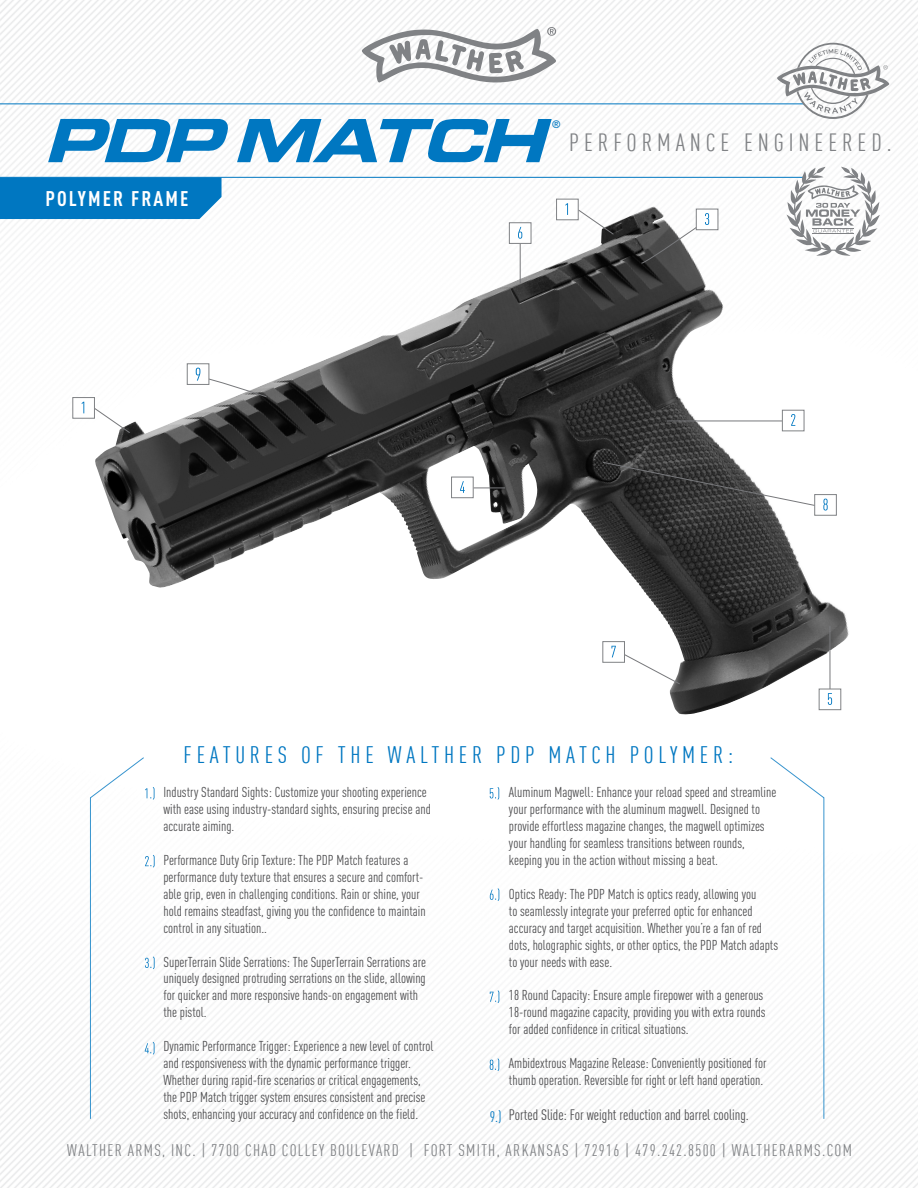
<style>
.page{position:relative;width:918px;height:1188px;background:#fff}
.page>*{position:absolute;margin:0;border:0;box-sizing:border-box;transform-origin:0 0}
.t1{font:italic 700 53.4px "Euro Technic Ext";color:#0077c1}
.t2{font:condensed 24.45px "DIN Offc Pro";letter-spacing:.2em;color:#808285}
.t3{font:condensed 23.4px "DIN Offc Pro";letter-spacing:.2em;color:#0077c1}
.t4{font:700 21px "DIN Cond";letter-spacing:.1em;color:#fff}
.t5{font:condensed 16.5px "DIN Offc Pro";letter-spacing:.08em;color:#808285}
.t6{font:15px "DIN Cond";color:#4d4d4f}
.t7{font:15px "DIN Cond";color:#0077c1}
.t8{font:14.1px/17px "DIN Cond";color:#4d4d4f}
.t9{font:10.5px "Eurostile LT Std Ex 2";color:#0077c1}
</style>
<div class="page">
<img style="left:0;top:0;width:918px;height:1188px">
<hr style="left:0;top:177px;width:804px;height:1px;background:#0077c1">
<hr style="left:0;top:103px;width:804px;height:1px;background:#0077c1">
<svg style="left:362px;top:27px;width:195px;height:58px"></svg>
<svg style="left:777px;top:43px;width:112px;height:76px"></svg>
<svg style="left:787px;top:167px;width:93px;height:89px"></svg>
<svg style="left:0;top:162px;width:222px;height:57px"></svg>
<hr style="left:90px;top:798px;width:1px;height:321px;background:#0077c1">
<hr style="left:824px;top:798px;width:1px;height:321px;background:#0077c1">
<svg style="left:770px;top:757px;width:55px;height:42px"></svg>
<svg style="left:89px;top:757px;width:66px;height:43px"></svg>
<svg style="left:145px;top:855px;width:10px;height:13px"></svg>
<svg style="left:145px;top:957px;width:10px;height:12px"></svg>
<svg style="left:145px;top:1042px;width:10px;height:13px"></svg>
<svg style="left:490px;top:787px;width:9px;height:13px"></svg>
<svg style="left:490px;top:888px;width:9px;height:13px"></svg>
<svg style="left:490px;top:990px;width:9px;height:13px"></svg>
<svg style="left:490px;top:1058px;width:9px;height:13px"></svg>
<img style="left:95px;top:206px;width:558px;height:382px">
<div style="left:782px;top:410px;width:22px;height:21px;background:#fff;border:1px solid #808285"></div>
<svg style="left:791px;top:414px;width:4px;height:12px"></svg>
<svg style="left:93px;top:407px;width:38px;height:27px"></svg>
<svg style="left:602px;top:461px;width:214px;height:45px"></svg>
<hr style="left:667px;top:421px;width:115px;height:1px;background:#77787b">
<hr style="left:520px;top:243px;width:1px;height:40px;background:#77787b">
<div style="left:451px;top:477px;width:23px;height:21px;background:#fff;border:1px solid #808285"></div>
<svg style="left:460px;top:481px;width:5px;height:12px"></svg>
<hr style="left:474px;top:487px;width:31px;height:1px;background:#77787b">
<div style="left:509px;top:222px;width:22px;height:22px;background:#fff;border:1px solid #808285"></div>
<svg style="left:518px;top:227px;width:4px;height:12px"></svg>
<div style="left:602px;top:641px;width:23px;height:22px;background:#fff;border:1px solid #808285"></div>
<svg style="left:611px;top:646px;width:70px;height:39px"></svg>
<div style="left:696px;top:209px;width:22px;height:21px;background:#fff;border:1px solid #808285"></div>
<svg style="left:641px;top:213px;width:68px;height:51px"></svg>
<div style="left:187px;top:363px;width:22px;height:22px;background:#fff;border:1px solid #808285"></div>
<div style="left:72px;top:397px;width:23px;height:22px;background:#fff;border:1px solid #808285"></div>
<svg style="left:82px;top:402px;width:2px;height:11px"></svg>
<svg style="left:577px;top:209px;width:38px;height:26px"></svg>
<div style="left:556px;top:199px;width:23px;height:21px;background:#fff;border:1px solid #808285"></div>
<svg style="left:565px;top:203px;width:3px;height:12px"></svg>
<hr style="left:830px;top:626px;width:1px;height:69px;background:#77787b">
<div style="left:819px;top:689px;width:22px;height:21px;background:#fff;border:1px solid #808285"></div>
<svg style="left:828px;top:693px;width:4px;height:12px"></svg>
<div style="left:814px;top:494px;width:23px;height:22px;background:#fff;border:1px solid #808285"></div>
<svg style="left:823px;top:499px;width:5px;height:12px"></svg>
<svg style="left:196px;top:368px;width:71px;height:30px"></svg>
<h1 class="t1" style="left:45px;top:102px;width:520px">PDP MATCH</h1>
<p class="t9" style="left:552px;top:117px;width:10px">®</p>
<h2 class="t2" style="left:569px;top:125px;width:324px">PERFORMANCE ENGINEERED.</h2>
<h3 class="t4" style="left:45px;top:186px;width:145px">POLYMER FRAME</h3>
<h3 class="t3" style="left:184px;top:738px;width:551px">FEATURES OF THE WALTHER PDP MATCH POLYMER:</h3>
<p class="t8" style="left:163px;top:783px;width:269px">Industry Standard Sights: Customize your shooting experience with ease using industry-standard sights, ensuring precise and accurate aiming.</p>
<p class="t8" style="left:163px;top:851px;width:264px">Performance Duty Grip Texture: The PDP Match features a performance duty texture that ensures a secure and comfort&shy;able grip, even in challenging conditions. Rain or shine, your hold remains steadfast, giving you the confidence to maintain control in any situation..</p>
<p class="t8" style="left:163px;top:953px;width:264px">SuperTerrain Slide Serrations: The SuperTerrain Serrations are uniquely designed protruding serrations on the slide, allowing for quicker and more responsive hands-on engagement with the pistol.</p>
<p class="t8" style="left:163px;top:1038px;width:272px">Dynamic Performance Trigger: Experience a new level of control and responsiveness with the dynamic performance trigger.<br>Whether during rapid-fire scenarios or critical engagements, the PDP Match trigger system ensures consistent and precise shots, enhancing your accuracy and confidence on the field.</p>
<p class="t7" style="left:490px;top:1108px;width:13px">9.)</p>
<p class="t8" style="left:509px;top:783px;width:269px">Aluminum Magwell: Enhance your reload speed and streamline your performance with the aluminum magwell. Designed to provide effortless magazine changes, the magwell optimizes your handling for seamless transitions between rounds, keeping you in the action without missing a beat.</p>
<p class="t8" style="left:509px;top:885px;width:271px">Optics Ready: The PDP Match is optics ready, allowing you<br>to seamlessly integrate your preferred optic for enhanced accuracy and target acquisition. Whether you’re a fan of red dots, holographic sights, or other optics, the PDP Match adapts to your needs with ease.</p>
<p class="t8" style="left:509px;top:987px;width:258px">18 Round Capacity: Ensure ample firepower with a generous<br>18-round magazine capacity, providing you with extra rounds for added confidence in critical situations.</p>
<p class="t8" style="left:509px;top:1055px;width:259px">Ambidextrous Magazine Release: Conveniently positioned for thumb operation. Reversible for right or left hand operation.</p>
<p class="t6" style="left:509px;top:1106px;width:242px">Ported Slide: For weight reduction and barrel cooling.</p>
<p class="t5" style="left:67px;top:1139px;width:786px">WALTHER ARMS, INC. | 7700 CHAD COLLEY BOULEVARD | FORT SMITH, ARKANSAS | 72916 | 479.242.8500 | WALTHERARMS.COM</p>
</div>
